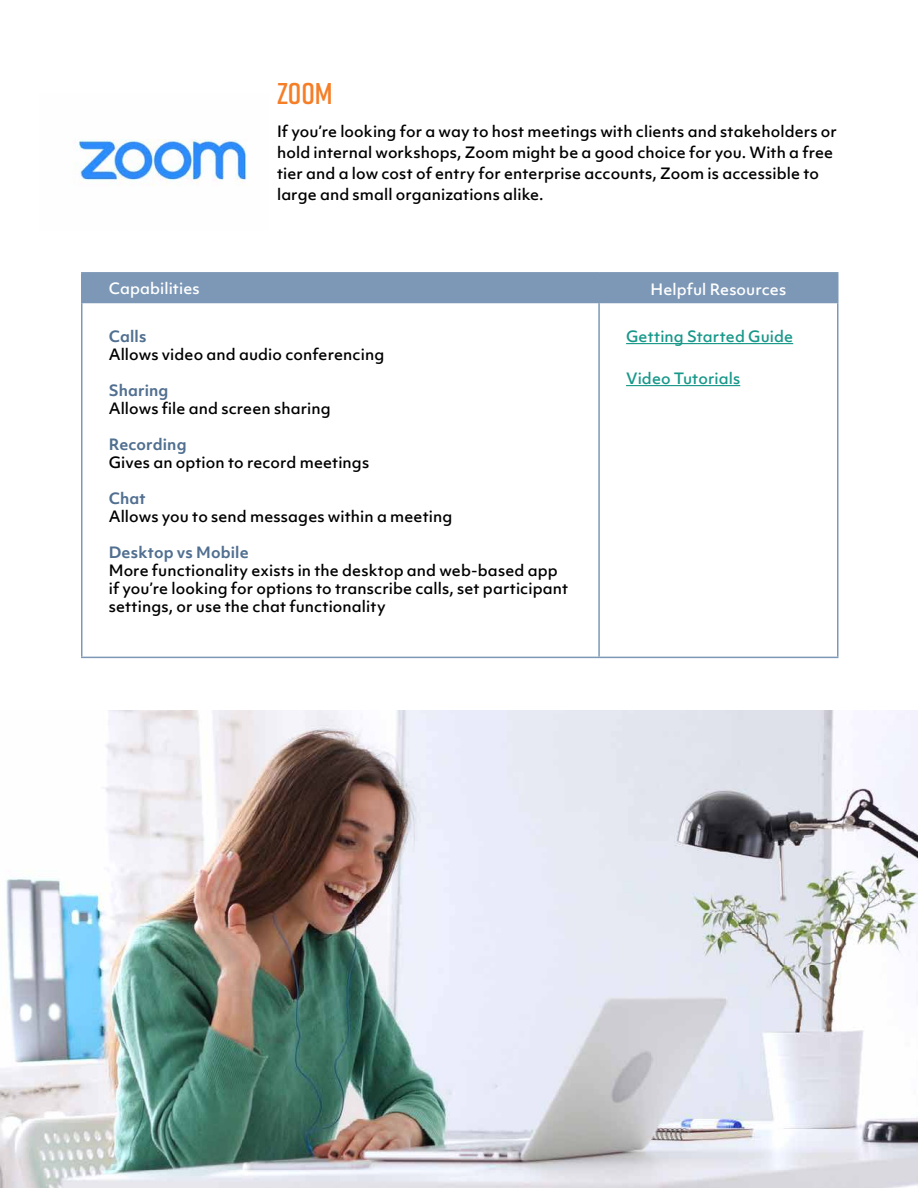
<style>
.page{position:relative;width:918px;height:1188px;background:#fff}
.page>*{position:absolute;margin:0;border:0;box-sizing:border-box;transform-origin:0 0}
.t1{font:600 30px "Rift";color:#f57e27}
.t2{font:500 15px/21px "Objektiv Mk 1";letter-spacing:.005em;color:#000}
.t3{font:700 15px "Objektiv Mk 1";letter-spacing:.01em;color:#516f90}
.t4{font:500 15px "Objektiv Mk 1";letter-spacing:.005em;color:#18988a}
.t5{font:500 15px "Objektiv Mk 1";letter-spacing:.005em;color:#fff}
</style>
<div class="page">
<img style="left:74px;top:139px;width:173px;height:47px">
<hr style="left:81px;top:272px;width:518px;height:2px;background:#7c98b6">
<hr style="left:599px;top:272px;width:239px;height:2px;background:#7c98b6">
<div style="left:81px;top:273px;width:757px;height:30px;background:#7c98b6"></div>
<hr style="left:81px;top:303px;width:1px;height:354px;background:#7c98b6">
<hr style="left:598px;top:303px;width:2px;height:354px;background:#7c98b6">
<hr style="left:837px;top:303px;width:1px;height:354px;background:#7c98b6">
<hr style="left:81px;top:657px;width:518px;height:1px;background:#7c98b6">
<hr style="left:599px;top:657px;width:239px;height:1px;background:#7c98b6">
<hr style="left:626px;top:343px;width:167px;height:1px;background:#18988a">
<hr style="left:626px;top:385px;width:114px;height:1px;background:#18988a">
<img style="left:0;top:711px;width:918px;height:477px">
<h1 class="t1" style="left:277px;top:73px;width:57px">ZOOM</h1>
<p class="t2" style="left:277px;top:121px;width:561px">If you’re looking for a way to host meetings with clients and stakeholders or hold internal workshops, Zoom might be a good choice for you. With a free tier and a low cost of entry for enterprise accounts, Zoom is accessible to large and small organizations alike.</p>
<p class="t5" style="left:109px;top:278px;width:92px">Capabilities</p>
<p class="t5" style="left:651px;top:278px;width:137px">Helpful Resources</p>
<p class="t3" style="left:109px;top:325px;width:39px">Calls</p>
<p class="t2" style="left:109px;top:343px;width:277px">Allows video and audio conferencing</p>
<p class="t3" style="left:109px;top:379px;width:61px">Sharing</p>
<p class="t2" style="left:109px;top:397px;width:223px">Allows file and screen sharing</p>
<p class="t3" style="left:109px;top:433px;width:79px">Recording</p>
<p class="t2" style="left:109px;top:451px;width:262px">Gives an option to record meetings</p>
<p class="t3" style="left:109px;top:487px;width:39px">Chat</p>
<p class="t2" style="left:109px;top:505px;width:345px">Allows you to send messages within a meeting</p>
<p class="t3" style="left:109px;top:541px;width:141px">Desktop vs Mobile</p>
<p class="t2" style="left:109px;top:561px;width:461px;line-height:18px">More functionality exists in the desktop and web-based app if you’re looking for options to transcribe calls, set participant settings, or use the chat functionality</p>
<p class="t4" style="left:626px;top:326px;width:169px">Getting Started Guide</p>
<p class="t4" style="left:626px;top:368px;width:116px">Video Tutorials</p>
</div>
